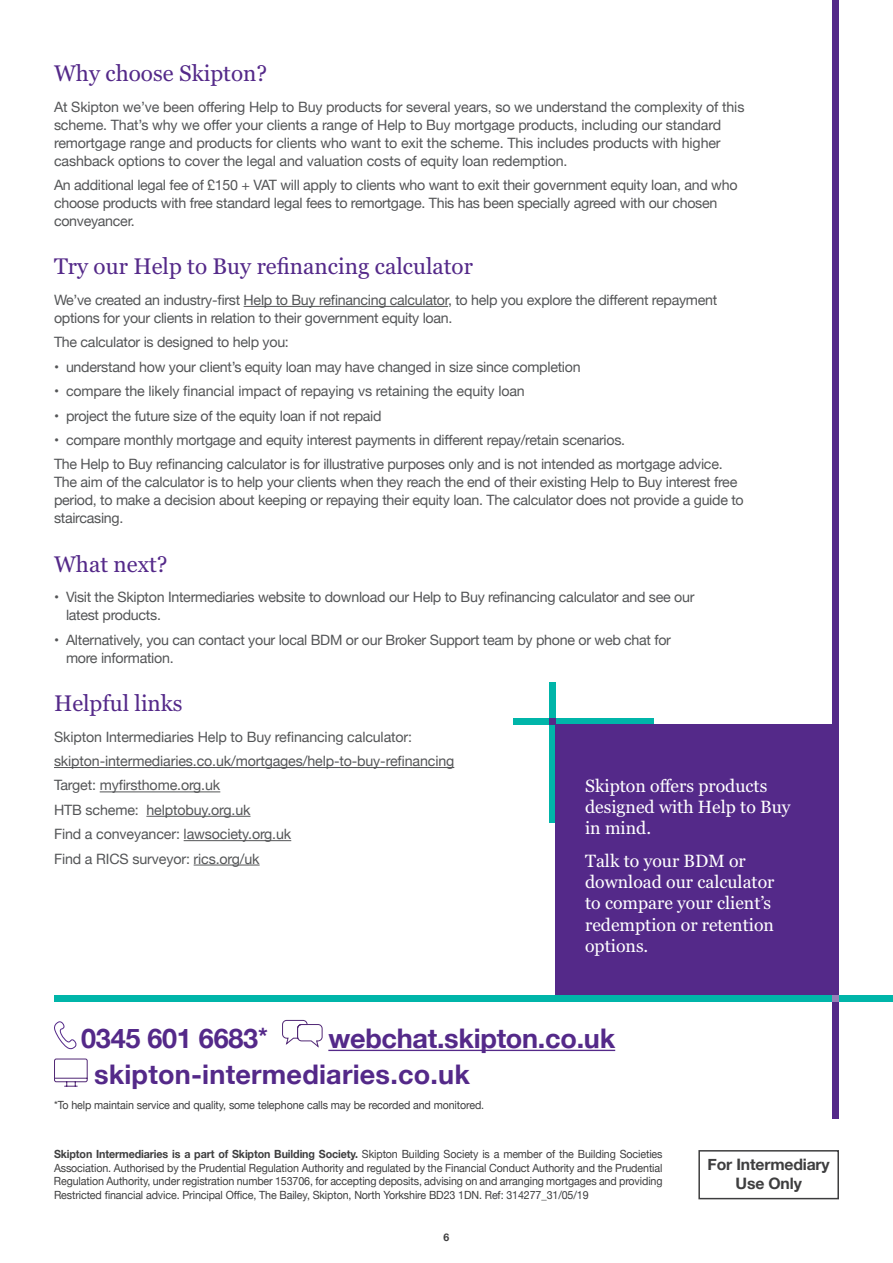
<style>
.page{position:relative;width:893px;height:1263px;background:#fff}
.page>*{position:absolute;margin:0;border:0;box-sizing:border-box;transform-origin:0 0}
.t1{font:700 27px/36px "Helvetica Neue";letter-spacing:.01em;color:#542989}
.t2{font:700 27px "Helvetica Neue";letter-spacing:-.01em;color:#542989}
.t3{font:22.5px "Georgia Pro";color:#542989}
.t4{font:17.7px/21.1px "Georgia Pro";color:#fff}
.t5{font:700 15.75px/18.9px "Helvetica Neue";letter-spacing:-.01em;color:#3e3e3f;text-align:center}
.t6{font:14.25px/18px "Helvetica Neue";letter-spacing:-.02em;color:#545557}
.t7{font:11.25px/13.5px "Helvetica Neue";letter-spacing:-.01em;color:#3e3e3f;text-align:justify;scale:.95 1}
.t8{font:700 10.5px "Helvetica Neue";color:#3e3e3f}
.s1{font-size:24px}
.s2{font-weight:700}
</style>
<div class="page">
<hr style="left:244px;top:306px;width:204px;height:1px;background:#545557">
<hr style="left:54px;top:767px;width:400px;height:1px;background:#545557">
<hr style="left:100px;top:791px;width:120px;height:1px;background:#545557">
<hr style="left:146px;top:816px;width:104px;height:1px;background:#545557">
<hr style="left:184px;top:840px;width:107px;height:1px;background:#545557">
<hr style="left:194px;top:865px;width:66px;height:1px;background:#545557">
<div style="left:513px;top:718px;width:140px;height:6px;background:#00b5a9"></div>
<div style="left:549px;top:682px;width:6px;height:141px;background:#00b5a9"></div>
<svg style="left:549px;top:718px;width:6px;height:6px"></svg>
<div style="left:555px;top:724px;width:278px;height:275px;background:#542989"></div>
<div style="left:833px;top:0;width:6px;height:1118px;background:#542989"></div>
<div style="left:698px;top:1150px;width:141px;height:49px;border:2px solid #3e3e3f"></div>
<div style="left:54px;top:995px;width:839px;height:6px;background:#00b5a9"></div>
<hr style="left:328px;top:1050px;width:287px;height:1px;background:#542989">
<svg style="left:54px;top:1021px;width:23px;height:29px"></svg>
<svg style="left:282px;top:1019px;width:41px;height:29px"></svg>
<svg style="left:54px;top:1058px;width:34px;height:29px"></svg>
<svg style="left:833px;top:995px;width:6px;height:6px"></svg>
<h2 class="t3" style="left:54px;top:60px;width:215px">Why choose Skipton?</h2>
<p class="t6" style="left:54px;top:98px;width:692px">At Skipton we’ve been offering Help to Buy products for several years, so we understand the complexity of this scheme. That’s why we offer your clients a range of Help to Buy mortgage products, including our standard remortgage range and products for clients who want to exit the scheme. This includes products with higher cashback options to cover the legal and valuation costs of equity loan redemption.</p>
<p class="t6" style="left:54px;top:177px;width:685px">An additional legal fee of £150 + VAT will apply to clients who want to exit their government equity loan, and who choose products with free standard legal fees to remortgage. This has been specially agreed with our chosen conveyancer.</p>
<h2 class="t3" style="left:54px;top:254px;width:420px">Try our Help to Buy refinancing calculator</h2>
<p class="t6" style="left:54px;top:292px;width:665px">We’ve created an industry-first Help to Buy refinancing calculator, to help you explore the different repayment options for your clients in relation to their government equity loan.</p>
<p class="t6" style="left:54px;top:334px;width:236px">The calculator is designed to help you:</p>
<p class="t6" style="left:54px;top:358px;width:528px">• understand how your client’s equity loan may have changed in size since completion</p>
<p class="t6" style="left:54px;top:383px;width:472px">• compare the likely financial impact of repaying vs retaining the equity loan</p>
<p class="t6" style="left:54px;top:407px;width:329px">• project the future size of the equity loan if not repaid</p>
<p class="t6" style="left:54px;top:428px;width:670px;line-height:24.5px">• compare monthly mortgage and equity interest payments in different repay/retain scenarios.<br>The Help to Buy refinancing calculator is for illustrative purposes only and is not intended as mortgage advice.</p>
<p class="t6" style="left:54px;top:474px;width:691px">The aim of the calculator is to help your clients when they reach the end of their existing Help to Buy interest free period, to make a decision about keeping or repaying their equity loan. The calculator does not provide a guide to staircasing.</p>
<h2 class="t3" style="left:54px;top:551px;width:115px">What next?</h2>
<p class="t6" style="left:66px;top:589px;width:630px;text-indent:-12px">• Visit the Skipton Intermediaries website to download our Help to Buy refinancing calculator and see our latest products.</p>
<p class="t6" style="left:66px;top:631px;width:607px;text-indent:-12px">• Alternatively, you can contact your local BDM or our Broker Support team by phone or web chat for more information.</p>
<h2 class="t3" style="left:54px;top:690px;width:130px">Helpful links</h2>
<p class="t6" style="left:54px;top:725px;width:402px;line-height:24.5px">Skipton Intermediaries Help to Buy refinancing calculator: skipton-intermediaries.co.uk/mortgages/help-to-buy-refinancing Target: myfirsthome.org.uk<br>HTB scheme: helptobuy.org.uk<br>Find a conveyancer: lawsociety.org.uk<br>Find a RICS surveyor: rics.org/uk</p>
<p class="t4" style="left:585px;top:776px;width:207px">Skipton offers products designed with Help to Buy in mind.</p>
<p class="t4" style="left:585px;top:851px;width:191px">Talk to your BDM or download our calculator to compare your client’s redemption or retention options.</p>
<h1 class="t2" style="left:81px;top:1017px;width:188px">0345 601 6683<span class="s1">*</span></h1>
<h1 class="t1" style="left:94px;top:1021px;width:523px;text-indent:234px">webchat.skipton.co.uk skipton-intermediaries.co.uk</h1>
<p class="t7" style="left:54px;top:1099px;width:454px">*To help maintain service and quality, some telephone calls may be recorded and monitored.</p>
<p class="t7" style="left:54px;top:1148px;width:642px"><span class="s2">Skipton Intermediaries is a part of Skipton Building Society.</span> Skipton Building Society is a member of the Building Societies Association. Authorised by the Prudential Regulation Authority and regulated by the Financial Conduct Authority and the Prudential Regulation Authority, under registration number 153706, for accepting deposits, advising on and arranging mortgages and providing Restricted financial advice. Principal Office, The Bailey, Skipton, North Yorkshire BD23 1DN. Ref: 314277_31/05/19</p>
<p class="t8" style="left:444px;top:1229px;width:7px">6</p>
<p class="t5" style="left:708px;top:1155px;width:124px">For Intermediary<br>Use Only</p>
</div>
